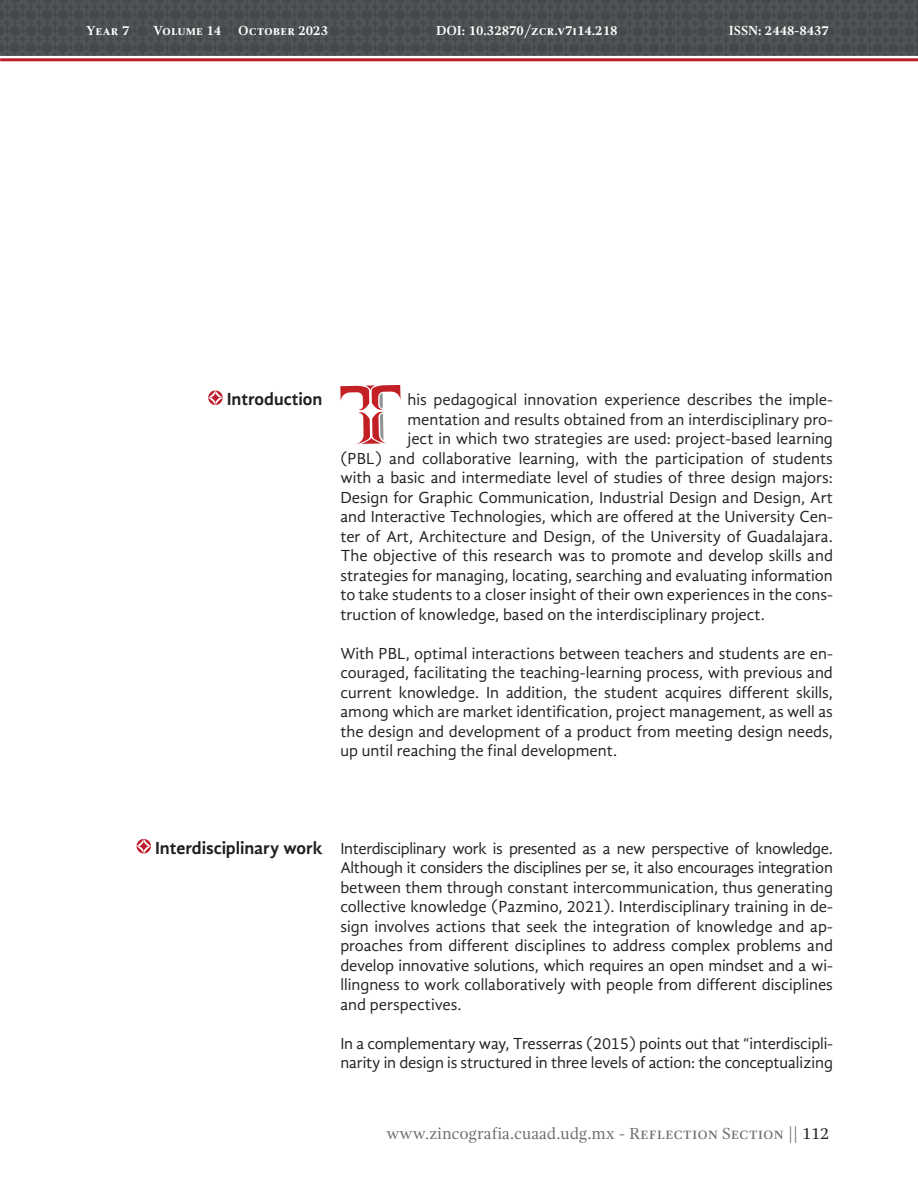
<style>
.page{position:relative;width:918px;height:1188px;background:#fff}
.page>*{position:absolute;margin:0;border:0;box-sizing:border-box;transform-origin:0 0}
.ENCABEZADO_2{font:700 18px "Gandhi Sans";letter-spacing:-.005em;color:#231f20}
.CUERPO{font:16.5px/19.5px "Gandhi Sans";color:#231f20;text-align:justify}
.t1{font:16.5px "Gandhi Serif";color:#6c6d70}
.t2{font:700 13.5px "Gandhi Serif";color:#fff}
.s1{font-weight:400}
.s2{color:#231f20}
</style>
<div class="page">
<div style="left:0;top:0;width:918px;height:56px;background:#4c4f51"></div>
<hr style="left:0;top:58px;width:918px;height:3px;background:#be1d2c">
<svg style="left:208px;top:390px;width:15px;height:15px"></svg>
<svg style="left:340px;top:385px;width:61px;height:59px"></svg>
<svg style="left:137px;top:839px;width:14px;height:14px"></svg>
<p class="t2" style="left:153px;top:23px;width:70px">Volume 14</p>
<p class="t2" style="left:238px;top:23px;width:91px">October 2023</p>
<p class="t2" style="left:404px;top:23px;width:215px"><span class="s1">DOI:</span> DOI: 10.32870/zcr.v7i14.218</p>
<p class="t2" style="left:733px;top:23px;width:102px">ISSN: 2448-8437</p>
<p class="t2" style="left:86px;top:23px;width:300px">Year 7 Volume 14 October 2023 - March 2024</p>
<p class="t2" style="left:729px;top:23px;width:102px">ISSN: 2448-8437</p>
<p class="ENCABEZADO_2" style="left:227px;top:389px;width:97px">Introduction</p>
<p class="CUERPO" style="left:408px;top:390px;width:427px">his pedagogical innovation experience describes the imple-</p>
<p class="CUERPO" style="left:408px;top:409px;width:427px">mentation and results obtained from an interdisciplinary pro-</p>
<p class="CUERPO" style="left:408px;top:429px;width:427px">ject in which two strategies are used: project-based learning</p>
<p class="CUERPO" style="left:340px;top:448px;width:494px">(PBL) and collaborative learning, with the participation of students</p>
<p class="CUERPO" style="left:340px;top:468px;width:494px">with a basic and intermediate level of studies of three design majors:</p>
<p class="CUERPO" style="left:340px;top:487px;width:494px">Design for Graphic Communication, Industrial Design and Design, Art</p>
<p class="CUERPO" style="left:340px;top:507px;width:494px">and Interactive Technologies, which are offered at the University Cen-</p>
<p class="CUERPO" style="left:340px;top:526px;width:494px">ter of Art, Architecture and Design, of the University of Guadalajara.</p>
<p class="CUERPO" style="left:340px;top:546px;width:494px">The objective of this research was to promote and develop skills and</p>
<p class="CUERPO" style="left:340px;top:565px;width:494px">strategies for managing, locating, searching and evaluating information</p>
<p class="CUERPO" style="left:340px;top:585px;width:494px">to take students to a closer insight of their own experiences in the cons-</p>
<p class="CUERPO" style="left:340px;top:604px;width:426px">truction of knowledge, based on the interdisciplinary project.</p>
<p class="CUERPO" style="left:340px;top:643px;width:494px">With PBL, optimal interactions between teachers and students are en&shy;couraged, facilitating the teaching-learning process, with previous and current knowledge. In addition, the student acquires different skills, among which are market identification, project management, as well as the design and development of a product from meeting design needs, up until reaching the final development.</p>
<p class="ENCABEZADO_2" style="left:155px;top:837px;width:169px">Interdisciplinary work</p>
<p class="CUERPO" style="left:340px;top:838px;width:494px">Interdisciplinary work is presented as a new perspective of knowledge.<br>Although it considers the disciplines per se, it also encourages integration between them through constant intercommunication, thus generating collective knowledge (Pazmino, 2021). Interdisciplinary training in de&shy;sign involves actions that seek the integration of knowledge and ap&shy;proaches from different disciplines to address complex problems and develop innovative solutions, which requires an open mindset and a wi&shy;llingness to work collaboratively with people from different disciplines and perspectives.</p>
<p class="CUERPO" style="left:340px;top:1033px;width:494px">In a complementary way, Tresserras (2015) points out that “interdiscipli&shy;narity in design is structured in three levels of action: the conceptualizing</p>
<p class="t1" style="left:386px;top:1124px;width:444px">www.zincografia.cuaad.udg.mx - Reflection Section || <span class="s2">112</span></p>
</div>
